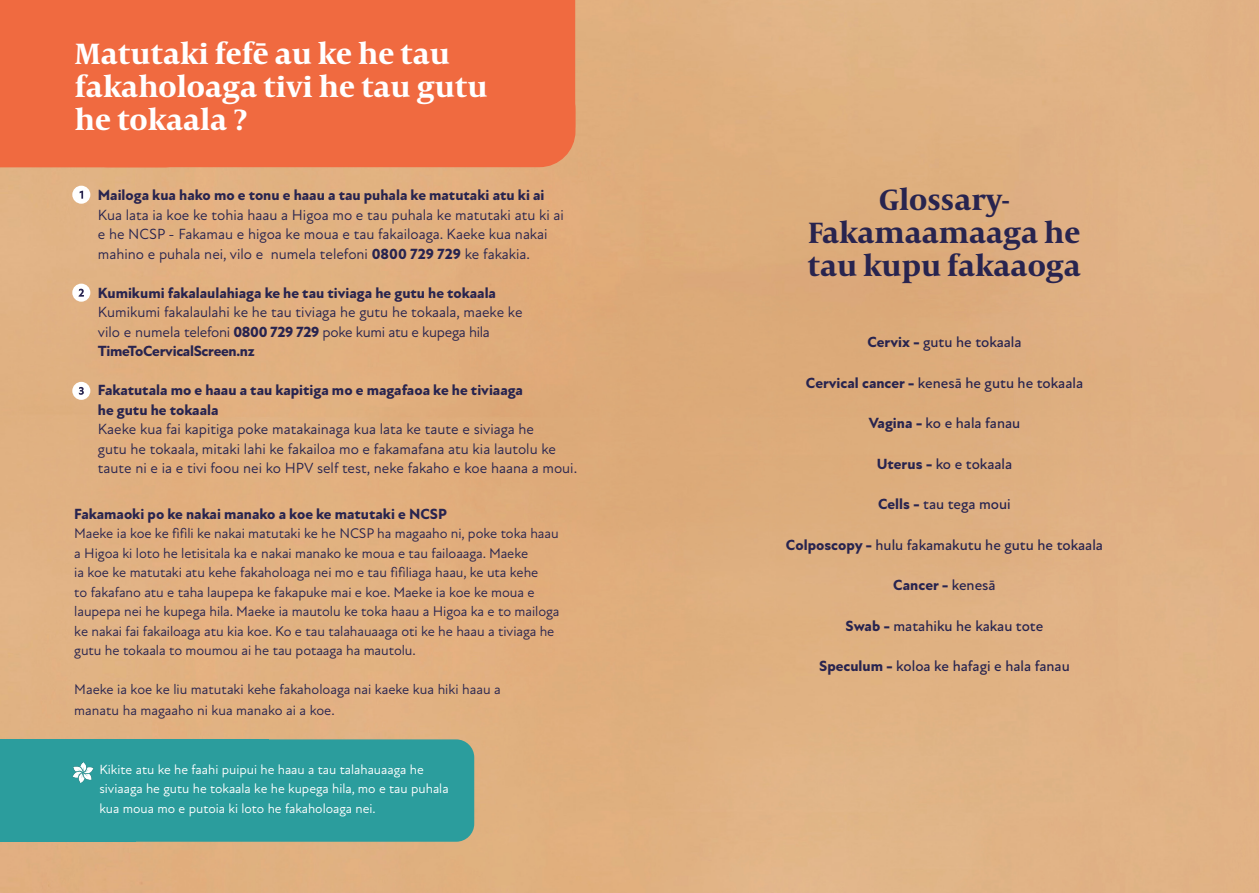
<style>
.page{position:relative;width:1259px;height:893px;background:#e0b081}
.page>*{position:absolute;margin:0;border:0;box-sizing:border-box;transform-origin:0 0}
.t1{font:700 30px/33px "Capitolium News 2";color:#fff}
.t2{font:700 30px/33px "Capitolium News 2";color:#28244f;text-align:center}
.Paragraph{font:15px/19.5px "New Atten";color:#28244f}
.t3{font:500 15px "New Atten";color:#28244f}
.t4{font:800 15px "New Atten";color:#28244f}
.t5{font:14.25px/19.5px "New Atten";letter-spacing:-.005em;color:#28244f}
.Paragraph-2{font:13.5px/19.5px "New Atten";color:#fff}
.s1{font-weight:800}
.s2{font-weight:500}
</style>
<div class="page">
<div style="left:0;top:0;width:575px;height:167px;background:#f06a40"></div>
<div style="left:72px;top:73px;width:503px;height:94px;background:#f06a40;border-radius:36px"></div>
<div style="left:72px;top:186px;width:18px;height:18px;background:#fff;border-radius:50%"></div>
<svg style="left:80px;top:191px;width:3px;height:8px"></svg>
<div style="left:72px;top:284px;width:18px;height:18px;background:#fff;border-radius:50%"></div>
<svg style="left:79px;top:289px;width:5px;height:8px"></svg>
<div style="left:72px;top:382px;width:18px;height:18px;background:#fff;border-radius:50%"></div>
<svg style="left:79px;top:387px;width:5px;height:8px"></svg>
<div style="left:44px;top:739px;width:430px;height:103px;background:#2b9d9d;border-radius:18px"></div>
<div style="left:0;top:739px;width:136px;height:103px;background:#2b9d9d"></div>
<img style="left:72px;top:762px;width:21px;height:21px">
<p class="t1" style="left:75px;top:36px;width:414px">Matutaki fefē au ke he tau fakaholoaga tivi he tau gutu he tokaala ?</p>
<p class="Paragraph" style="left:98px;top:186px;width:467px"><span class="s1">Mailoga kua hako mo e tonu e haau a tau puhala ke matutaki atu ki ai </span>Kua lata ia koe ke tohia haau a Higoa mo e tau puhala ke matutaki atu ki ai e he NCSP - Fakamau e higoa ke moua e tau fakailoaga. Kaeke kua nakai mahino e puhala nei, vilo e numela telefoni <span class="s1">0800 729 729</span> ke fakakia.</p>
<p class="Paragraph" style="left:98px;top:283px;width:426px"><span class="s1">Kumikumi fakalaulahiaga ke he tau tiviaga he gutu he tokaala </span>Kumikumi fakalaulahi ke he tau tiviaga he gutu he tokaala, maeke ke vilo e numela telefoni <span class="s1">0800 729 729</span> poke kumi atu e kupega hila <span class="s1">TimeToCervicalScreen.nz</span></p>
<p class="Paragraph" style="left:98px;top:381px;width:481px"><span class="s1">Fakatutala mo e haau a tau kapitiga mo e magafaoa ke he tiviaaga<br>he gutu he tokaala<br></span>Kaeke kua fai kapitiga poke matakainaga kua lata ke taute e siviaga he<br>gutu he tokaala, mitaki lahi ke fakailoa mo e fakamafana atu kia lautolu ke taute ni e ia e tivi foou nei ko HPV self test, neke fakaho e koe haana a moui.</p>
<p class="t4" style="left:74px;top:505px;width:374px">Fakamaoki po ke nakai manako a koe ke matutaki e NCSP</p>
<p class="t5" style="left:74px;top:524px;width:486px">Maeke ia koe ke fifili ke nakai matutaki ke he NCSP ha magaaho ni, poke toka haau a Higoa ki loto he letisitala ka e nakai manako ke moua e tau failoaaga. Maeke<br>ia koe ke matutaki atu kehe fakaholoaga nei mo e tau fifiliaga haau, ke uta kehe<br>to fakafano atu e taha laupepa ke fakapuke mai e koe. Maeke ia koe ke moua e laupepa nei he kupega hila. Maeke ia mautolu ke toka haau a Higoa ka e to mailoga ke nakai fai fakailoaga atu kia koe. Ko e tau talahauaaga oti ke he haau a tiviaga he gutu he tokaala to moumou ai he tau potaaga ha mautolu.</p>
<p class="t5" style="left:74px;top:679px;width:428px;line-height:20.2px">Maeke ia koe ke liu matutaki kehe fakaholoaga nai kaeke kua hiki haau a manatu ha magaaho ni kua manako ai a koe.</p>
<p class="Paragraph-2" style="left:99px;top:760px;width:351px">Kikite atu ke he faahi puipui he haau a tau talahauaaga he siviaaga he gutu he tokaala ke he kupega hila, mo e tau puhala kua moua mo e putoia ki loto he fakaholoaga nei.</p>
<p class="t2" style="left:807px;top:182px;width:275px">Glossary-<br>Fakamaamaaga he tau kupu fakaaoga</p>
<p class="t3" style="left:867px;top:333px;width:156px"><span class="s1">Cervix -</span> gutu he tokaala</p>
<p class="t3" style="left:806px;top:374px;width:279px"><span class="s1">Cervical cancer -</span> kenesā he gutu he tokaala</p>
<p class="t3" style="left:868px;top:414px;width:153px"><span class="s1">Vagina -</span> ko e hala fanau</p>
<p class="t3" style="left:877px;top:455px;width:137px"><span class="s1">Uterus -</span> ko e tokaala</p>
<p class="t3" style="left:878px;top:495px;width:134px"><span class="s1">Cells -</span> tau tega moui</p>
<p class="t3" style="left:786px;top:536px;width:318px"><span class="s1">Colposcopy -</span> hulu fakamakutu he gutu he tokaala</p>
<p class="t4" style="left:893px;top:576px;width:104px">Cancer - <span class="s2">kenesā</span></p>
<p class="t3" style="left:845px;top:617px;width:199px"><span class="s1">Swab -</span> matahiku he kakau tote</p>
<p class="t3" style="left:819px;top:657px;width:252px"><span class="s1">Speculum -</span> koloa ke hafagi e hala fanau</p>
</div>
